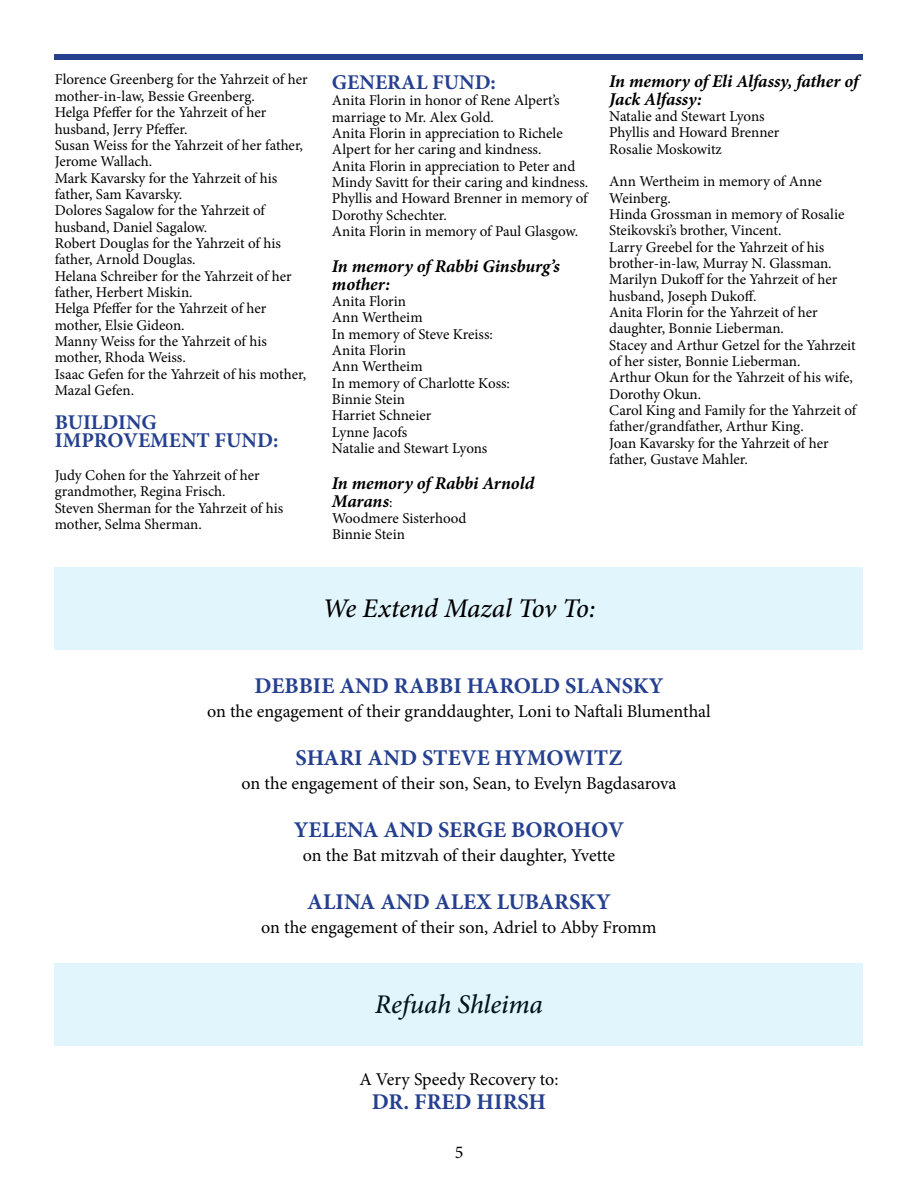
<style>
.page{position:relative;width:918px;height:1188px;background:#fff}
.page>*{position:absolute;margin:0;border:0;box-sizing:border-box;transform-origin:0 0}
.t1{font:italic 500 27px "Minion Pro";letter-spacing:-.005em;color:#000}
.t2{font:700 22.5px "Minion Pro";color:#25408f}
.t3{font:700 21px/17.9px "Minion Pro";color:#25408f}
.t4{font:18px "Minion Pro";letter-spacing:-.005em;color:#000}
.t5{font:italic 700 18px/17.9px "Minion Pro";letter-spacing:-.005em;color:#000}
.t6{font:15px/16.4px "Minion Pro";letter-spacing:-.005em;color:#000}
.s1{font-weight:400;font-style:normal;font-size:15px}
</style>
<div class="page">
<div style="left:55px;top:54px;width:808px;height:6px;background:#25408f"></div>
<div style="left:54px;top:567px;width:808px;height:83px;background:#e1f5fd"></div>
<div style="left:54px;top:964px;width:808px;height:82px;background:#e1f5fd"></div>
<p class="t6" style="left:55px;top:72px;width:254px">Florence Greenberg for the Yahrzeit of her mother-in-law, Bessie Greenberg.<br>Helga Pfeffer for the Yahrzeit of her husband, Jerry Pfeffer.<br>Susan Weiss for the Yahrzeit of her father,<br>Jerome Wallach.<br>Mark Kavarsky for the Yahrzeit of his father, Sam Kavarsky.<br>Dolores Sagalow for the Yahrzeit of husband, Daniel Sagalow.<br>Robert Douglas for the Yahrzeit of his father, Arnold Douglas.<br>Helana Schreiber for the Yahrzeit of her father, Herbert Miskin.<br>Helga Pfeffer for the Yahrzeit of her mother, Elsie Gideon.<br>Manny Weiss for the Yahrzeit of his mother, Rhoda Weiss.<br>Isaac Gefen for the Yahrzeit of his mother,<br>Mazal Gefen.</p>
<h3 class="t3" style="left:55px;top:413px;width:225px">BUILDING<br>IMPROVEMENT FUND:</h3>
<p class="t6" style="left:55px;top:467px;width:230px">Judy Cohen for the Yahrzeit of her grandmother, Regina Frisch.<br>Steven Sherman for the Yahrzeit of his mother, Selma Sherman.</p>
<h3 class="t3" style="left:332px;top:73px;width:165px">GENERAL FUND:</h3>
<p class="t6" style="left:332px;top:92px;width:258px">Anita Florin in honor of Rene Alpert’s marriage to Mr. Alex Gold.<br>Anita Florin in appreciation to Richele Alpert for her caring and kindness.<br>Anita Florin in appreciation to Peter and Mindy Savitt for their caring and kindness.<br>Phyllis and Howard Brenner in memory of Dorothy Schechter.<br>Anita Florin in memory of Paul Glasgow.</p>
<p class="t5" style="left:332px;top:257px;width:229px">In memory of Rabbi Ginsburg’s mother:</p>
<p class="t6" style="left:332px;top:293px;width:180px">Anita Florin<br>Ann Wertheim<br>In memory of Steve Kreiss:<br>Anita Florin<br>Ann Wertheim<br>In memory of Charlotte Koss:<br>Binnie Stein<br>Harriet Schneier<br>Lynne Jacofs<br>Natalie and Stewart Lyons</p>
<p class="t5" style="left:332px;top:474px;width:204px">In memory of Rabbi Arnold<br>Marans<span class="s1">:</span></p>
<p class="t6" style="left:332px;top:510px;width:136px">Woodmere Sisterhood<br>Binnie Stein</p>
<p class="t5" style="left:609px;top:72px;width:251px">In memory of Eli Alfassy, father of<br>Jack Alfassy:</p>
<p class="t6" style="left:609px;top:108px;width:172px">Natalie and Stewart Lyons<br>Phyllis and Howard Brenner<br>Rosalie Moskowitz</p>
<p class="t6" style="left:609px;top:173px;width:249px">Ann Wertheim in memory of Anne<br>Weinberg.<br>Hinda Grossman in memory of Rosalie<br>Steikovski’s brother, Vincent.<br>Larry Greebel for the Yahrzeit of his brother-in-law, Murray N. Glassman.<br>Marilyn Dukoff for the Yahrzeit of her husband, Joseph Dukoff.<br>Anita Florin for the Yahrzeit of her daughter, Bonnie Lieberman.<br>Stacey and Arthur Getzel for the Yahrzeit of her sister, Bonnie Lieberman.<br>Arthur Okun for the Yahrzeit of his wife,<br>Dorothy Okun.<br>Carol King and Family for the Yahrzeit of father/grandfather, Arthur King.<br>Joan Kavarsky for the Yahrzeit of her father, Gustave Mahler.</p>
<h1 class="t1" style="left:323px;top:589px;width:274px">We Extend Mazal Tov To:</h1>
<h2 class="t2" style="left:255px;top:670px;width:410px">DEBBIE AND RABBI HAROLD SLANSKY</h2>
<p class="t4" style="left:207px;top:699px;width:505px">on the engagement of their granddaughter, Loni to Naftali Blumenthal</p>
<h2 class="t2" style="left:296px;top:742px;width:328px">SHARI AND STEVE HYMOWITZ</h2>
<p class="t4" style="left:242px;top:771px;width:436px">on the engagement of their son, Sean, to Evelyn Bagdasarova</p>
<h2 class="t2" style="left:294px;top:814px;width:332px">YELENA AND SERGE BOROHOV</h2>
<p class="t4" style="left:303px;top:843px;width:314px">on the Bat mitzvah of their daughter, Yvette</p>
<h2 class="t2" style="left:307px;top:886px;width:305px">ALINA AND ALEX LUBARSKY</h2>
<p class="t4" style="left:261px;top:915px;width:397px">on the engagement of their son, Adriel to Abby Fromm</p>
<h1 class="t1" style="left:375px;top:986px;width:169px">Refuah Shleima</h1>
<p class="t4" style="left:359px;top:1067px;width:201px">A Very Speedy Recovery to:</p>
<h2 class="t2" style="left:372px;top:1086px;width:176px">DR. FRED HIRSH</h2>
<p class="t4" style="left:455px;top:1140px;width:10px">5</p>
</div>
